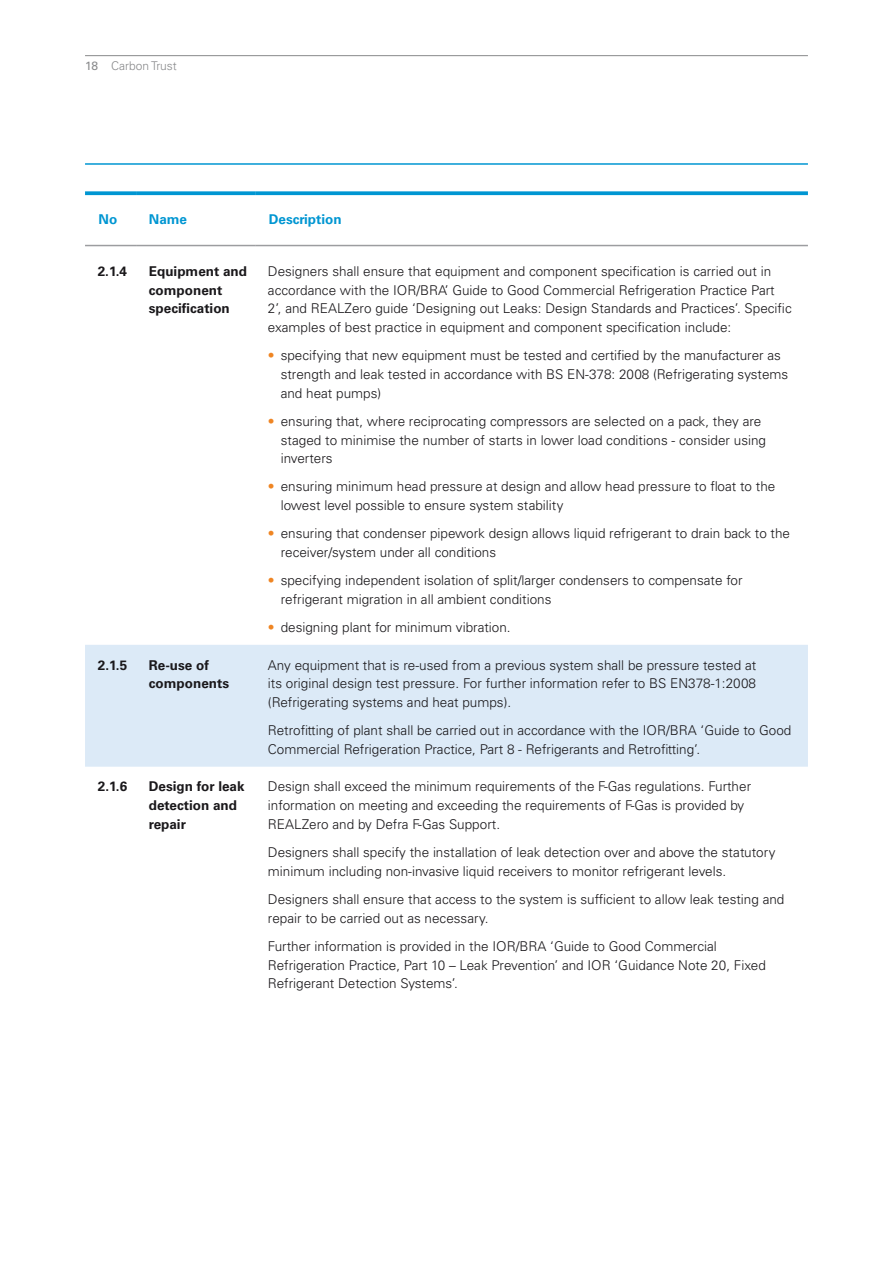
<style>
.page{position:relative;width:893px;height:1263px;background:#fff}
.page>*{position:absolute;margin:0;border:0;box-sizing:border-box;transform-origin:0 0}
.t1{font:300 13.5px/18.8px "Univers LT Std";color:#1a181b}
.t2{font:700 13.5px/18.8px "Univers LT Std";color:#1a181b}
.t3{font:700 13.5px "Univers LT Std";color:#0096d2}
.t4{font:300 12px "Univers LT Std";color:#88898b}
.s1{font-weight:400}
.s2{color:#ef8523}
</style>
<div class="page">
<hr style="left:85px;top:55px;width:723px;height:1px;background:#88898b">
<hr style="left:85px;top:163px;width:723px;height:2px;background:#0096d2">
<div style="left:85px;top:645px;width:723px;height:122px;background:#dceaf7"></div>
<svg style="left:85px;top:191px;width:51px;height:4px"></svg>
<svg style="left:136px;top:191px;width:119px;height:4px"></svg>
<svg style="left:255px;top:191px;width:553px;height:4px;background:#179fd6"></svg>
<hr style="left:85px;top:245px;width:51px;height:1px;background:#9c9da0">
<hr style="left:136px;top:245px;width:119px;height:1px;background:#9c9da0">
<hr style="left:255px;top:245px;width:553px;height:1px;background:#9c9da0">
<p class="t4" style="left:85px;top:59px;width:93px"><span class="s1">18</span> Carbon Trust</p>
<p class="t3" style="left:99px;top:212px;width:20px">No</p>
<p class="t3" style="left:149px;top:212px;width:40px">Name</p>
<p class="t3" style="left:269px;top:212px;width:74px">Description</p>
<p class="t2" style="left:98px;top:262px;width:31px">2.1.4</p>
<p class="t2" style="left:149px;top:262px;width:100px">Equipment and component specification</p>
<p class="t1" style="left:268px;top:262px;width:525px">Designers shall ensure that equipment and component specification is carried out in accordance with the IOR/BRA’ Guide to Good Commercial Refrigeration Practice Part<br>2’, and REALZero guide ‘Designing out Leaks: Design Standards and Practices’. Specific examples of best practice in equipment and component specification include:</p>
<p class="t1" style="left:281px;top:346px;width:509px;text-indent:-13px"><span class="s2">•</span> specifying that new equipment must be tested and certified by the manufacturer as strength and leak tested in accordance with BS EN-378: 2008 (Refrigerating systems and heat pumps)</p>
<p class="t1" style="left:281px;top:412px;width:487px;text-indent:-13px"><span class="s2">•</span> ensuring that, where reciprocating compressors are selected on a pack, they are staged to minimise the number of starts in lower load conditions - consider using inverters</p>
<p class="t1" style="left:281px;top:477px;width:496px;text-indent:-13px"><span class="s2">•</span> ensuring minimum head pressure at design and allow head pressure to float to the lowest level possible to ensure system stability</p>
<p class="t1" style="left:281px;top:524px;width:511px;text-indent:-13px"><span class="s2">•</span> ensuring that condenser pipework design allows liquid refrigerant to drain back to the receiver/system under all conditions</p>
<p class="t1" style="left:281px;top:571px;width:463px;text-indent:-13px"><span class="s2">•</span> specifying independent isolation of split/larger condensers to compensate for refrigerant migration in all ambient conditions</p>
<p class="t1" style="left:268px;top:618px;width:244px"><span class="s2">•</span> designing plant for minimum vibration.</p>
<p class="t2" style="left:98px;top:655px;width:31px">2.1.5</p>
<p class="t2" style="left:149px;top:655px;width:82px">Re-use of components</p>
<p class="t1" style="left:268px;top:655px;width:490px;text-align:justify">Any equipment that is re-used from a previous system shall be pressure tested at its original design test pressure. For further information refer to BS EN378-1:2008 (Refrigerating systems and heat pumps).</p>
<p class="t1" style="left:268px;top:721px;width:525px">Retrofitting of plant shall be carried out in accordance with the IOR/BRA ‘Guide to Good<br>Commercial Refrigeration Practice, Part 8 - Refrigerants and Retrofitting’.</p>
<p class="t2" style="left:98px;top:777px;width:31px">2.1.6</p>
<p class="t2" style="left:149px;top:777px;width:97px">Design for leak detection and repair</p>
<p class="t1" style="left:268px;top:777px;width:485px">Design shall exceed the minimum requirements of the F-Gas regulations. Further information on meeting and exceeding the requirements of F-Gas is provided by<br>REALZero and by Defra F-Gas Support.</p>
<p class="t1" style="left:268px;top:843px;width:509px">Designers shall specify the installation of leak detection over and above the statutory minimum including non-invasive liquid receivers to monitor refrigerant levels.</p>
<p class="t1" style="left:268px;top:890px;width:518px">Designers shall ensure that access to the system is sufficient to allow leak testing and repair to be carried out as necessary.</p>
<p class="t1" style="left:268px;top:937px;width:499px">Further information is provided in the IOR/BRA ‘Guide to Good Commercial<br>Refrigeration Practice, Part 10 – Leak Prevention’ and IOR ‘Guidance Note 20, Fixed<br>Refrigerant Detection Systems’.</p>
</div>
